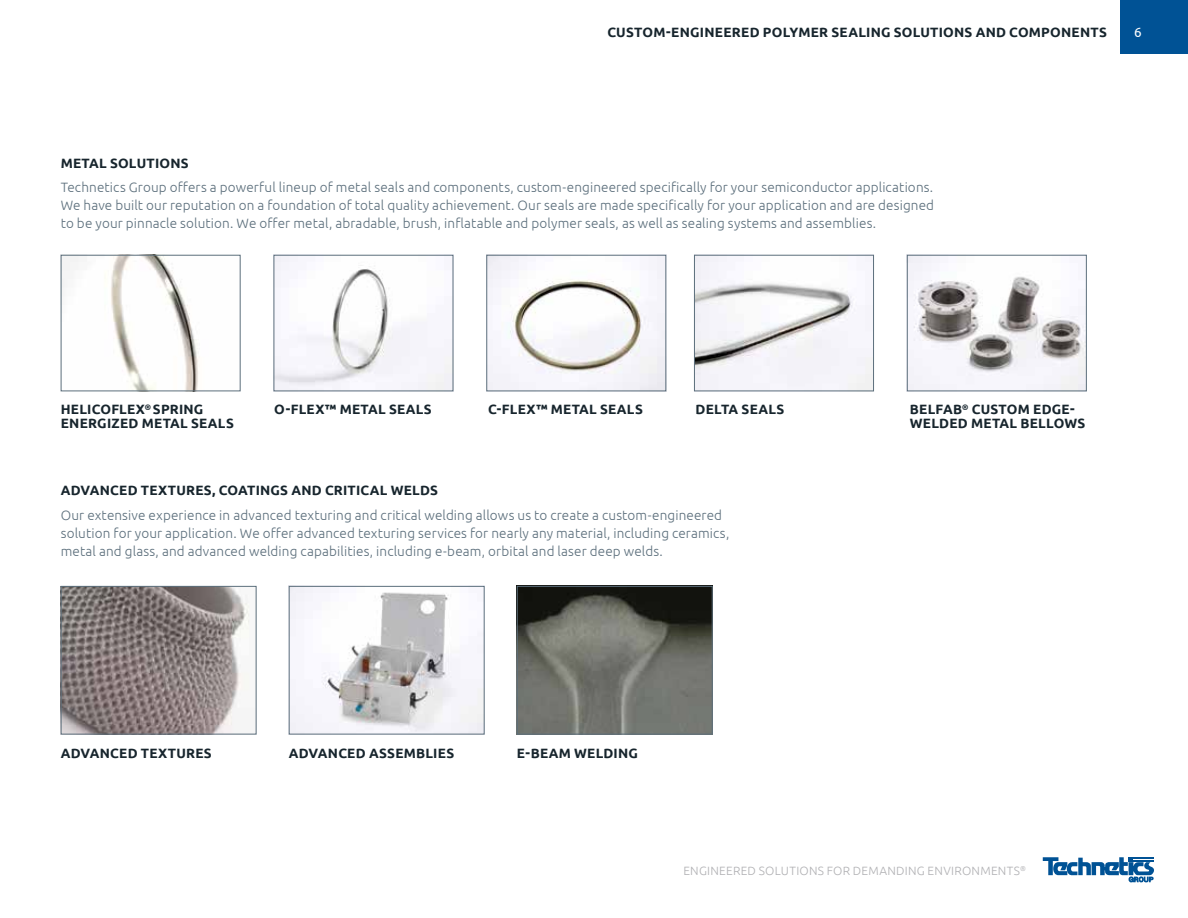
<style>
.page{position:relative;width:1188px;height:918px;background:#fff}
.page>*{position:absolute;margin:0;border:0;box-sizing:border-box;transform-origin:0 0}
.t1{font:300 13.5px/18px "Ubuntu";letter-spacing:.01em;color:#5c6f7c;text-align:justify}
.t2{font:700 13.5px/13.5px "Ubuntu";letter-spacing:.02em;color:#17252d}
.t3{font:13.5px "Ubuntu";color:#fff}
.t4{font:300 12px "Ubuntu";letter-spacing:.025em;color:#b0b0b3}
</style>
<div class="page">
<img style="left:276px;top:257px;width:175px;height:132px">
<img style="left:488px;top:257px;width:176px;height:132px">
<div style="left:486px;top:255px;width:180px;height:136px;border:1px solid #5c6f7c"></div>
<img style="left:696px;top:257px;width:176px;height:132px">
<div style="left:694px;top:255px;width:180px;height:136px;border:1px solid #5c6f7c"></div>
<img style="left:909px;top:257px;width:176px;height:132px">
<div style="left:907px;top:255px;width:180px;height:136px;border:1px solid #5c6f7c"></div>
<img style="left:519px;top:588px;width:192px;height:144px">
<div style="left:517px;top:586px;width:196px;height:148px;border:1px solid #5c6f7c"></div>
<img style="left:63px;top:588px;width:187px;height:144px">
<div style="left:61px;top:586px;width:195px;height:148px;border:1px solid #5c6f7c"></div>
<img style="left:291px;top:588px;width:192px;height:144px">
<div style="left:289px;top:586px;width:196px;height:148px;border:1px solid #5c6f7c"></div>
<img style="left:63px;top:257px;width:136px;height:132px">
<div style="left:61px;top:255px;width:180px;height:136px;border:1px solid #5c6f7c"></div>
<svg style="left:1043px;top:857px;width:111px;height:25px"></svg>
<div style="left:1120px;top:0;width:68px;height:54px;background:#005295"></div>
<p class="t2" style="left:607px;top:26px;width:501px">CUSTOM-ENGINEERED POLYMER SEALING SOLUTIONS AND COMPONENTS</p>
<p class="t3" style="left:1134px;top:24px;width:9px">6</p>
<p class="t2" style="left:61px;top:156px;width:129px">METAL SOLUTIONS</p>
<p class="t1" style="left:61px;top:178px;width:875px">Technetics Group offers a powerful lineup of metal seals and components, custom-engineered specifically for your semiconductor applications.<br>We have built our reputation on a foundation of total quality achievement. Our seals are made specifically for your application and are designed to be your pinnacle solution. We offer metal, abradable, brush, inflatable and polymer seals, as well as sealing systems and assemblies.</p>
<p class="t2" style="left:61px;top:403px;width:175px">HELICOFLEX<sup>®</sup> SPRING<br>ENERGIZED METAL SEALS</p>
<p class="t2" style="left:274px;top:403px;width:159px">O-FLEX™ METAL SEALS</p>
<p class="t2" style="left:488px;top:403px;width:156px">C-FLEX™ METAL SEALS</p>
<p class="t2" style="left:696px;top:403px;width:90px">DELTA SEALS</p>
<p class="t2" style="left:910px;top:403px;width:177px">BELFAB<sup>®</sup> CUSTOM EDGE-<br>WELDED METAL BELLOWS</p>
<p class="t2" style="left:61px;top:483px;width:379px">ADVANCED TEXTURES, COATINGS AND CRITICAL WELDS</p>
<p class="t1" style="left:61px;top:505px;width:670px;text-align:left">Our extensive experience in advanced texturing and critical welding allows us to create a custom-engineered solution for your application. We offer advanced texturing services for nearly any material, including ceramics, metal and glass, and advanced welding capabilities, including e-beam, orbital and laser deep welds.</p>
<p class="t2" style="left:61px;top:747px;width:153px">ADVANCED TEXTURES</p>
<p class="t2" style="left:289px;top:747px;width:167px">ADVANCED ASSEMBLIES</p>
<p class="t2" style="left:517px;top:747px;width:123px">E-BEAM WELDING</p>
<p class="t4" style="left:683px;top:863px;width:344px">ENGINEERED SOLUTIONS FOR DEMANDING ENVIRONMENTS<sup>®</sup></p>
</div>
